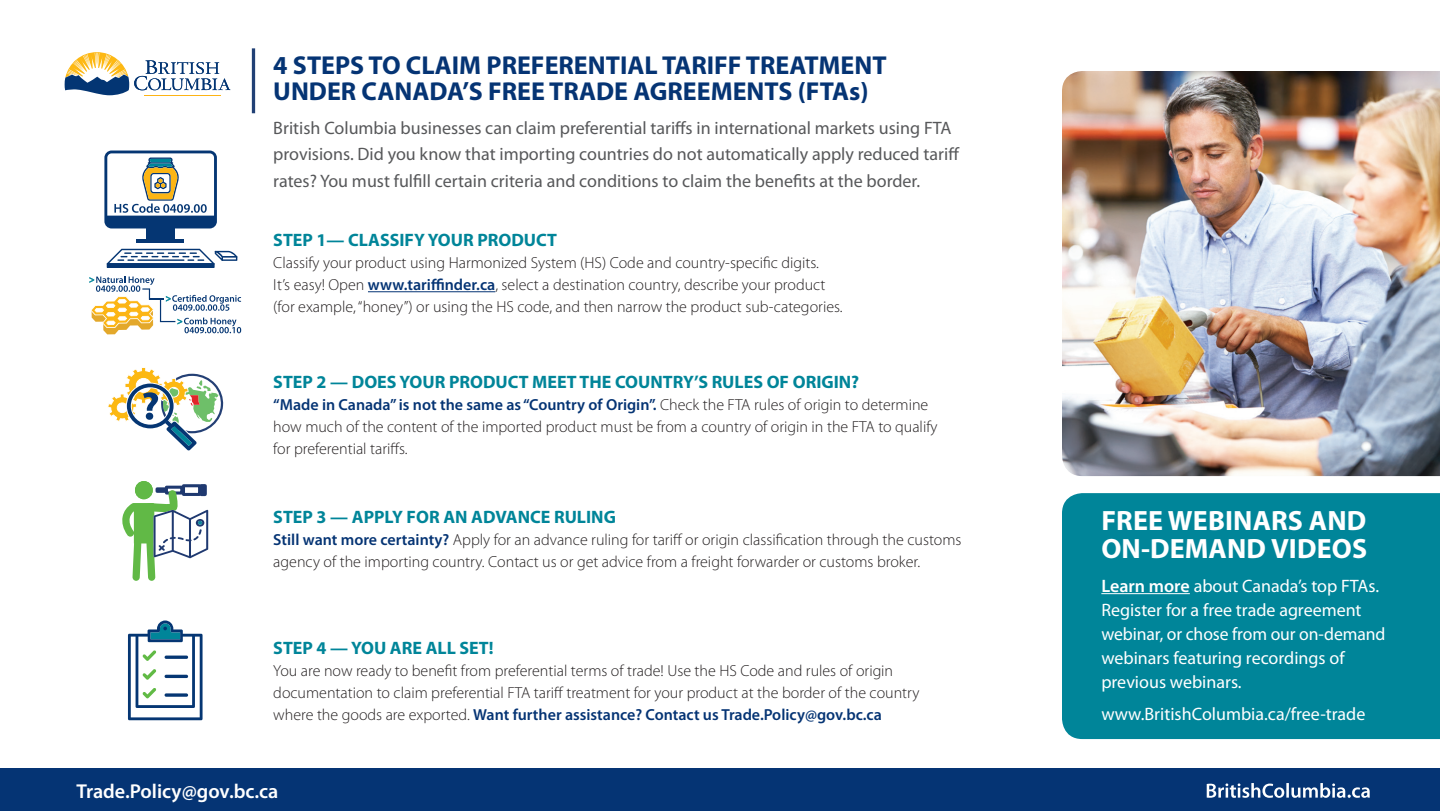
<style>
.page{position:relative;width:1440px;height:811px;background:#fff}
.page>*{position:absolute;margin:0;border:0;box-sizing:border-box;transform-origin:0 0}
.t1{font:700 28px/28.4px "Myriad Pro";letter-spacing:.005em;color:#fff}
.t2{font:700 26px/26px "Myriad Pro";color:#053474}
.t3{font:600 20.2px "Myriad Pro";color:#fff}
.t4{font:18px/26px "Myriad Pro";color:#57585a}
.t5{font:18px/24px "Myriad Pro";color:#fff}
.t6{font:700 18px "Myriad Pro";color:#008599}
.t7{font:300 16px/22px "Myriad Pro";color:#231f20}
.s1{font-weight:600;color:#053474}
.s2{font-weight:600}
</style>
<div class="page">
<div style="left:0;top:768px;width:1440px;height:43px;background:#053474"></div>
<svg style="left:1207px;top:783px;width:163px;height:15px"></svg>
<hr style="left:368px;top:291px;width:127px;height:1px;background:#053474">
<hr style="left:144px;top:95px;width:77px;height:1px;background:#fdb415">
<svg style="left:65px;top:52px;width:165px;height:43px"></svg>
<hr style="left:252px;top:48px;width:3px;height:65px;background:#214075">
<div style="left:1062px;top:493px;width:378px;height:246px;background:#008599"></div>
<img style="left:1062px;top:71px;width:378px;height:405px">
<svg style="left:128px;top:620px;width:75px;height:100px"></svg>
<svg style="left:165px;top:655px;width:23px;height:4px"></svg>
<div style="left:146px;top:227px;width:28px;height:12px;background:#053673"></div>
<hr style="left:136px;top:239px;width:48px;height:4px;background:#053673">
<div style="left:107px;top:263px;width:108px;height:5px;background:#053673"></div>
<svg style="left:107px;top:249px;width:130px;height:16px"></svg>
<svg style="left:104px;top:150px;width:113px;height:78px"></svg>
<svg style="left:89px;top:276px;width:152px;height:58px"></svg>
<svg style="left:108px;top:368px;width:116px;height:83px"></svg>
<hr style="left:1101px;top:593px;width:89px;height:1px;background:#fff">
<svg style="left:156px;top:487px;width:9px;height:3px"></svg>
<svg style="left:165px;top:485px;width:17px;height:5px"></svg>
<div style="left:182px;top:484px;width:19px;height:12px;background:#fff;border:3px solid #1f3970"></div>
<svg style="left:200px;top:484px;width:7px;height:6px"></svg>
<div style="left:135px;top:481px;width:18px;height:18px;background:#61b946;border-radius:50%"></div>
<svg style="left:122px;top:490px;width:86px;height:91px"></svg>
<p class="t2" style="left:273px;top:52px;width:615px">4 STEPS TO CLAIM PREFERENTIAL TARIFF TREATMENT<br>UNDER CANADA’S FREE TRADE AGREEMENTS (FTAs)</p>
<p class="t4" style="left:273px;top:115px;width:688px">British Columbia businesses can claim preferential tariffs in international markets using FTA provisions. Did you know that importing countries do not automatically apply reduced tariff rates? You must fulfill certain criteria and conditions to claim the benefits at the border.</p>
<p class="t6" style="left:273px;top:228px;width:285px">STEP 1— CLASSIFY YOUR PRODUCT</p>
<p class="t7" style="left:273px;top:252px;width:547px">Classify your product using Harmonized System (HS) Code and country-specific digits.</p>
<p class="t7" style="left:273px;top:274px;width:571px">It’s easy! Open <span class="s1">www.tariffinder.ca</span>, select a destination country, describe your product (for example, “honey”) or using the HS code, and then narrow the product sub-categories.</p>
<p class="t6" style="left:273px;top:370px;width:588px">STEP 2 — DOES YOUR PRODUCT MEET THE COUNTRY’S RULES OF ORIGIN?</p>
<p class="t7" style="left:273px;top:394px;width:666px"><span class="s1">“Made in Canada” is not the same as “Country of Origin”.</span> Check the FTA rules of origin to determine how much of the content of the imported product must be from a country of origin in the FTA to qualify for preferential tariffs.</p>
<p class="t6" style="left:273px;top:505px;width:344px">STEP 3 — APPLY FOR AN ADVANCE RULING</p>
<p class="t7" style="left:273px;top:528px;width:690px"><span class="s1">Still want more certainty?</span> Apply for an advance ruling for tariff or origin classification through the customs agency of the importing country. Contact us or get advice from a freight forwarder or customs broker.</p>
<p class="t6" style="left:273px;top:636px;width:222px">STEP 4 — YOU ARE ALL SET!</p>
<p class="t7" style="left:273px;top:660px;width:648px">You are now ready to benefit from preferential terms of trade! Use the HS Code and rules of origin documentation to claim preferential FTA tariff treatment for your product at the border of the country where the goods are exported. <span class="s1">Want further assistance? Contact us Trade.Policy@gov.bc.ca</span></p>
<p class="t3" style="left:76px;top:778px;width:203px">Trade.Policy@gov.bc.ca</p>
<p class="t1" style="left:1101px;top:505px;width:267px">FREE WEBINARS AND<br>ON-DEMAND VIDEOS</p>
<p class="t5" style="left:1101px;top:573px;width:286px"><span class="s2">Learn more</span> about Canada’s top FTAs.<br>Register for a free trade agreement webinar, or chose from our on-demand webinars featuring recordings of previous webinars.</p>
<p class="t5" style="left:1101px;top:701px;width:266px">www.BritishColumbia.ca/free-trade</p>
</div>
